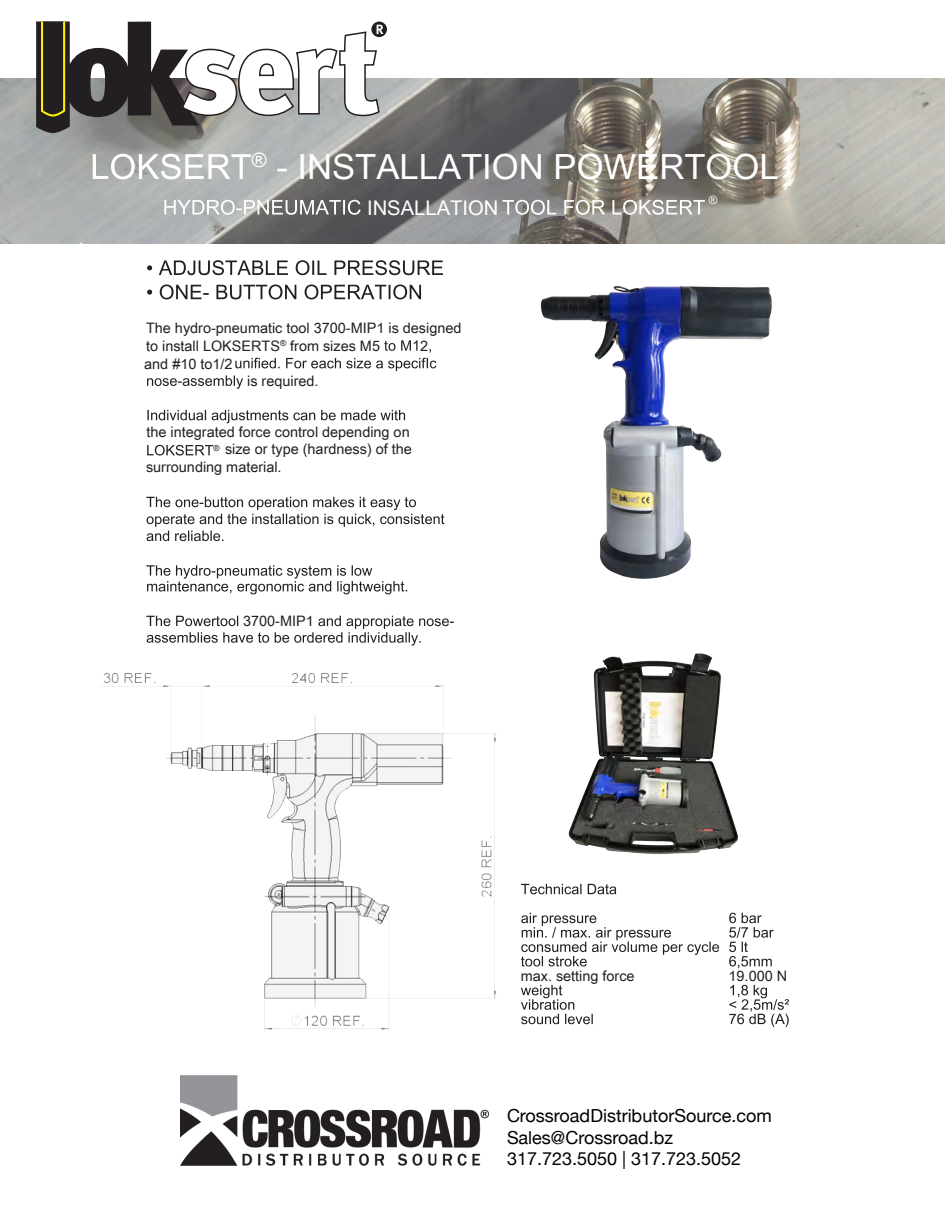
<style>
.page{position:relative;width:945px;height:1215px;background:#fff}
.page>*{position:absolute;margin:0;border:0;box-sizing:border-box;transform-origin:0 0}
.t1{font:34.65px "Arial Unicode MS";color:#fff}
.t2{font:20.25px "Arial Unicode MS";color:#fff}
.t3{font:18px/21.6px "Helvetica Neue";color:#000}
.t4{font:14.4px/17.5px "Arial Unicode MS";color:#231f20}
.t5{font:11.85px "Arial Unicode MS";color:#fff}
.t6{font:8.4px "Arial Unicode MS";color:#231f20}
</style>
<div class="page">
<img style="left:0;top:78px;width:945px;height:166px">
<svg style="left:147px;top:265px;width:5px;height:5px"></svg>
<svg style="left:159px;top:260px;width:284px;height:15px"></svg>
<svg style="left:147px;top:290px;width:5px;height:5px"></svg>
<svg style="left:160px;top:285px;width:261px;height:14px"></svg>
<svg style="left:147px;top:340px;width:289px;height:49px"></svg>
<svg style="left:147px;top:410px;width:258px;height:13px"></svg>
<svg style="left:147px;top:445px;width:66px;height:11px"></svg>
<svg style="left:146px;top:497px;width:298px;height:44px"></svg>
<svg style="left:146px;top:565px;width:261px;height:29px"></svg>
<svg style="left:146px;top:616px;width:308px;height:30px"></svg>
<svg style="left:521px;top:884px;width:95px;height:10px"></svg>
<svg style="left:521px;top:913px;width:253px;height:55px"></svg>
<svg style="left:521px;top:985px;width:72px;height:39px"></svg>
<svg style="left:729px;top:985px;width:60px;height:42px"></svg>
<img style="left:99px;top:673px;width:398px;height:358px">
<div style="left:128px;top:22px;width:23px;height:93px;background:#231f20"></div>
<svg style="left:36px;top:21px;width:94px;height:112px"></svg>
<svg style="left:371px;top:22px;width:16px;height:15px"></svg>
<svg style="left:149px;top:25px;width:234px;height:101px"></svg>
<img style="left:540px;top:286px;width:232px;height:293px">
<img style="left:568px;top:653px;width:171px;height:202px">
<img style="left:180px;top:1076px;width:309px;height:90px">
<svg style="left:93px;top:154px;width:158px;height:25px"></svg>
<svg style="left:164px;top:200px;width:197px;height:15px"></svg>
<svg style="left:502px;top:200px;width:103px;height:15px"></svg>
<svg style="left:612px;top:200px;width:93px;height:15px"></svg>
<h1 class="t1" style="left:252px;top:142px;width:528px"><sup>®</sup> - INSTALLATION POWERTOOL</h1>
<h2 class="t2" style="left:367px;top:193px;width:133px">INSALLATION</h2>
<p class="t5" style="left:709px;top:192px;width:10px">®</p>
<p class="t4" style="left:146px;top:319px;width:317px">The hydro-pneumatic tool 3700-MIP1 is designed to install LOKSERTS<sup>®</sup> from sizes M5</p>
<p class="t4" style="left:420px;top:337px;width:10px">2</p>
<p class="t4" style="left:144px;top:355px;width:90px">and #10 to1/2</p>
<p class="t4" style="left:247px;top:372px;width:73px">is required.</p>
<p class="t4" style="left:146px;top:423px;width:265px">the integrated force control depending on</p>
<p class="t4" style="left:225px;top:440px;width:188px">size or type (hardness) of the</p>
<p class="t6" style="left:213px;top:442px;width:8px">®</p>
<p class="t4" style="left:146px;top:458px;width:137px">surrounding material.</p>
<p class="t4" style="left:243px;top:612px;width:72px">3700-MIP1</p>
<p class="t4" style="left:521px;top:967px;width:115px">max. setting force</p>
<p class="t4" style="left:729px;top:967px;width:60px">19.000 N</p>
<p class="t3" style="left:507px;top:1106px;width:266px">CrossroadDistributorSource.com<br>Sales@Crossroad.bz<br>317.723.5050 | 317.723.5052</p>
</div>
